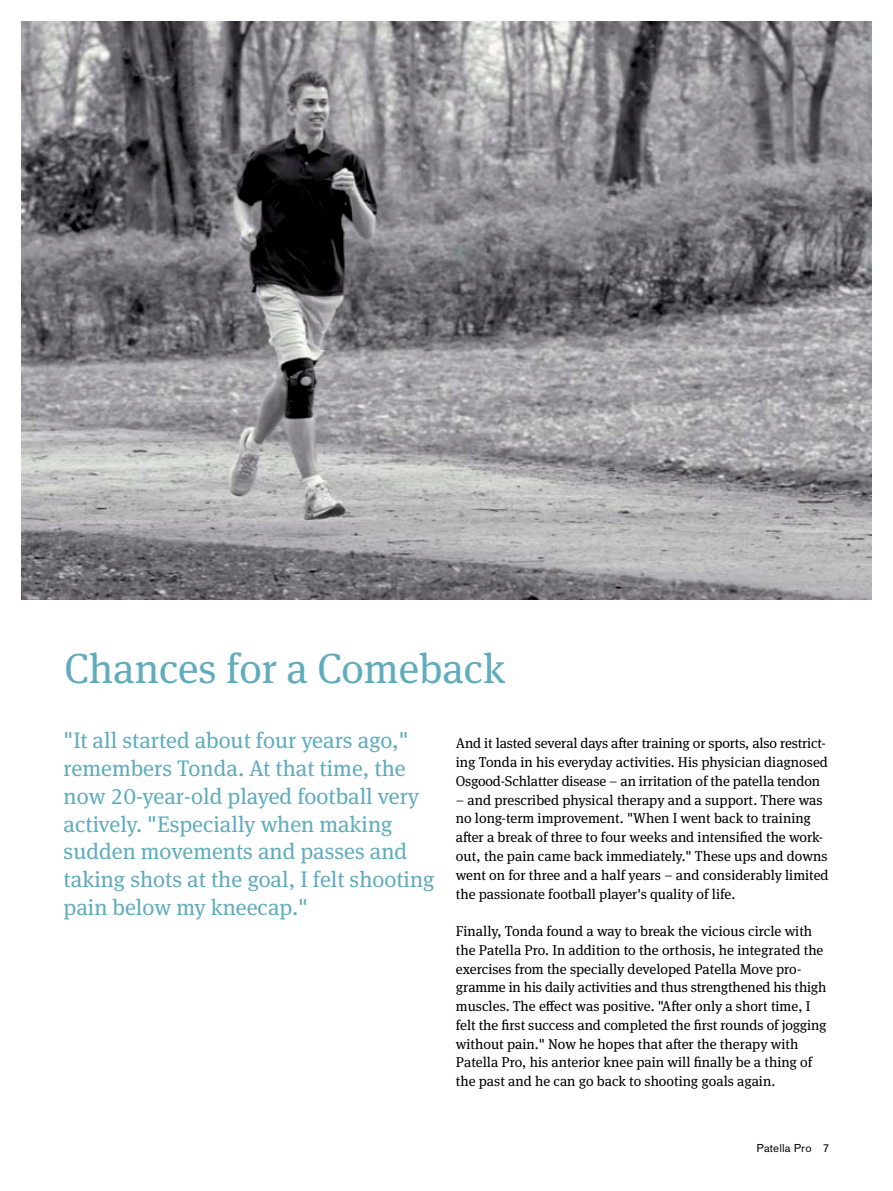
<style>
.page{position:relative;width:893px;height:1191px;background:#fff}
.page>*{position:absolute;margin:0;border:0;box-sizing:border-box;transform-origin:0 0}
.t1{font:42px "OBO Serif";color:#60acbd}
.t2{font:22.5px/27.8px "OBO Serif";color:#60acbd}
.t3{font:14.25px/18.8px "OBO Serif";color:#000}
.t4{font:11.25px "OBO Sans";letter-spacing:.005em;color:#000}
</style>
<div class="page">
<img style="left:21px;top:21px;width:851px;height:578px">
<h1 class="t1" style="left:64px;top:644px;width:443px">Chances for a Comeback</h1>
<p class="t2" style="left:64px;top:727px;width:373px">"It all started about four years ago," remembers Tonda. At that time, the now 20-year-old played football very actively. "Especially when making sudden movements and passes and taking shots at the goal, I felt shooting pain below my kneecap."</p>
<p class="t3" style="left:456px;top:734px;width:374px">And it lasted several days after training or sports, also restrict&shy;ing Tonda in his everyday activities. His physician diagnosed<br>Osgood-Schlatter disease – an irritation of the patella tendon</p>
<p class="t3" style="left:456px;top:790px;width:374px">– and prescribed physical therapy and a support. There was no long-term improvement. "When I went back to training after a break of three to four weeks and intensified the work&shy;out, the pain came back immediately." These ups and downs went on for three and a half years – and considerably limited the passionate football player's quality of life.</p>
<p class="t3" style="left:456px;top:921px;width:372px">Finally, Tonda found a way to break the vicious circle with the Patella Pro. In addition to the orthosis, he integrated the exercises from the specially developed Patella Move pro&shy;gramme in his daily activities and thus strengthened his thigh muscles. The effect was positive. "After only a short time, I felt the first success and completed the first rounds of jogging without pain." Now he hopes that after the therapy with Patella Pro, his anterior knee pain will finally be a thing of the past and he can go back to shooting goals again.</p>
<p class="t4" style="left:757px;top:1141px;width:74px">Patella Pro 7</p>
</div>
